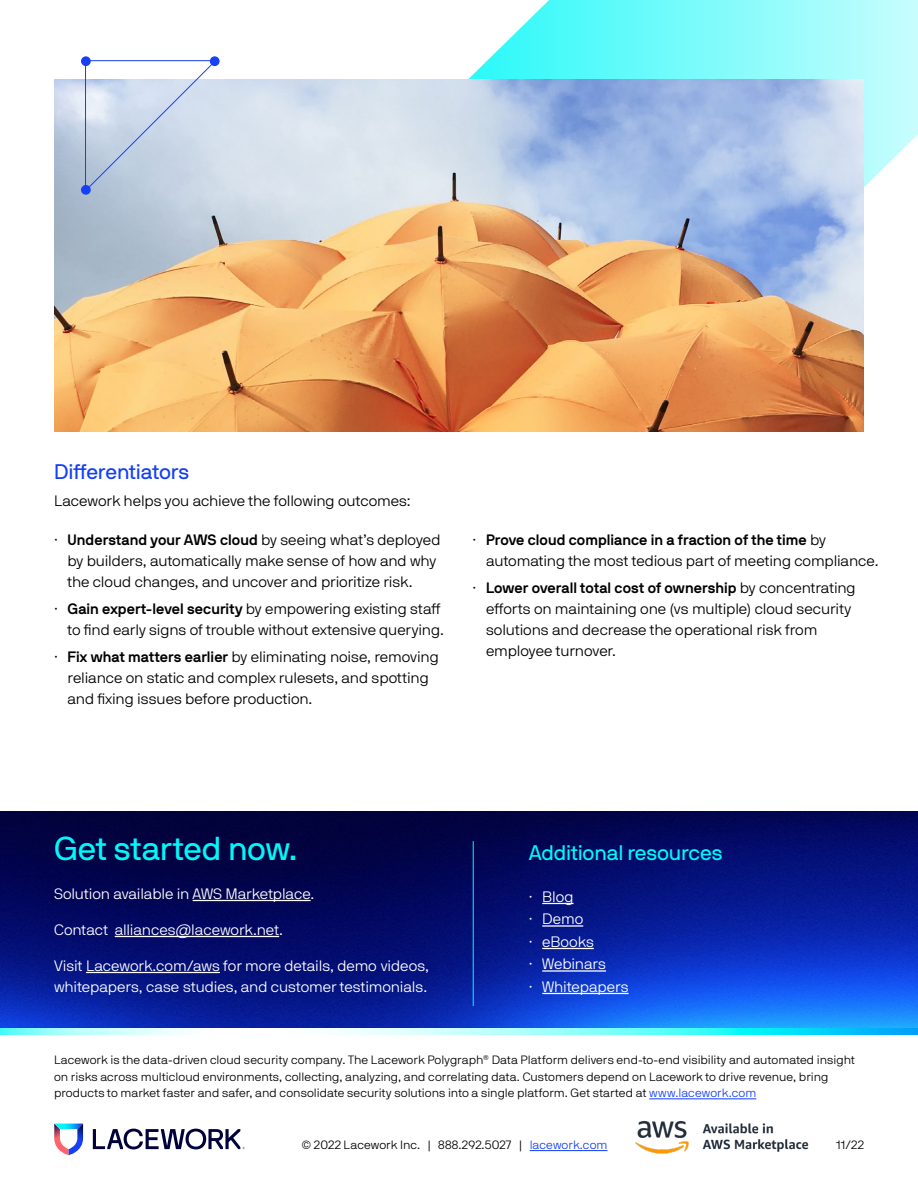
<style>
.page{position:relative;width:918px;height:1188px;background:#fff}
.page>*{position:absolute;margin:0;border:0;box-sizing:border-box;transform-origin:0 0}
.t1{font:33px "NB International Pro Reg";letter-spacing:-.005em;color:#00f8f8}
.Sidebar_-_Title{font:21px "NB International Pro Reg";letter-spacing:-.01em;color:#00f8f8}
.t2{font:21px "NB International Pro Reg";letter-spacing:-.01em;color:#1540f3}
.Body{font:15px/21px "NB International Pro Lig";letter-spacing:-.005em;color:#000}
.t3{font:15px/21px "NB International Pro Lig";letter-spacing:-.005em;color:#fff}
.Back_Page_Footer___B{font:12px/16.5px "NB International Pro Lig";letter-spacing:.005em;color:#000}
.s1{font-family:"NB International Pro Bol"}
.s2{color:#1540f3}
</style>
<div class="page">
<svg style="left:350px;top:0;width:568px;height:187px"></svg>
<img style="left:54px;top:80px;width:810px;height:352px">
<svg style="left:210px;top:56px;width:10px;height:10px"></svg>
<svg style="left:84px;top:60px;width:133px;height:132px;background:#cedaea"></svg>
<div style="left:81px;top:185px;width:10px;height:10px;background:#1540f3;border-radius:50%"></div>
<div style="left:81px;top:56px;width:10px;height:10px;background:#1540f3;border-radius:50%"></div>
<img style="left:0;top:812px;width:918px;height:223px">
<hr style="left:193px;top:900px;width:118px;height:1px;background:#fff">
<hr style="left:115px;top:936px;width:164px;height:1px;background:#fff">
<hr style="left:86px;top:972px;width:134px;height:1px;background:#fff">
<svg style="left:54px;top:1124px;width:29px;height:31px"></svg>
<svg style="left:93px;top:1129px;width:152px;height:20px"></svg>
<hr style="left:530px;top:1150px;width:78px;height:1px;background:#1540f3">
<hr style="left:649px;top:1098px;width:107px;height:1px;background:#1540f3">
<img style="left:635px;top:1120px;width:174px;height:34px">
<hr style="left:473px;top:841px;width:1px;height:165px;background:#00f8f8">
<hr style="left:542px;top:903px;width:32px;height:1px;background:#fff">
<hr style="left:542px;top:925px;width:41px;height:2px;background:#fff">
<hr style="left:542px;top:948px;width:52px;height:1px;background:#fff">
<hr style="left:542px;top:970px;width:64px;height:2px;background:#fff">
<hr style="left:542px;top:993px;width:87px;height:1px;background:#fff">
<h1 class="t2" style="left:54px;top:459px;width:137px">Differentiators</h1>
<p class="Body" style="left:54px;top:490px;width:358px">Lacework helps you achieve the following outcomes:</p>
<p class="Body" style="left:68px;top:529px;width:375px;text-indent:-14px">· <span class="s1">Understand your AWS cloud</span> by seeing what’s deployed by builders, automatically make sense of how and why the cloud changes, and uncover and prioritize risk.</p>
<p class="Body" style="left:54px;top:598px;width:391px;text-align:right">· <span class="s1">Gain expert-level security</span> by empowering existing staff to find early signs of trouble without extensive querying.</p>
<p class="Body" style="left:68px;top:646px;width:373px;text-indent:-14px">· <span class="s1">Fix what matters earlier</span> by eliminating noise, removing reliance on static and complex rulesets, and spotting and fixing issues before production.</p>
<p class="Body" style="left:486px;top:529px;width:394px;text-indent:-14px">· <span class="s1">Prove cloud compliance in a fraction of the time</span> by automating the most tedious part of meeting compliance.</p>
<p class="Body" style="left:486px;top:577px;width:371px;text-indent:-14px">· <span class="s1">Lower overall total cost of ownership</span> by concentrating efforts on maintaining one (vs multiple) cloud security solutions and decrease the operational risk from employee turnover.</p>
<h1 class="t1" style="left:54px;top:829px;width:245px">Get started now.</h1>
<p class="t3" style="left:54px;top:883px;width:262px">Solution available in AWS Marketplace.</p>
<p class="t3" style="left:54px;top:919px;width:231px">Contact alliances@lacework.net.</p>
<p class="t3" style="left:54px;top:955px;width:377px">Visit Lacework.com/aws for more details, demo videos, whitepapers, case studies, and customer testimonials.</p>
<p class="Sidebar_-_Title" style="left:529px;top:840px;width:195px">Additional resources</p>
<p class="t3" style="left:529px;top:886px;width:46px">· Blog</p>
<p class="t3" style="left:529px;top:908px;width:56px">· Demo</p>
<p class="t3" style="left:529px;top:931px;width:67px">· eBooks</p>
<p class="t3" style="left:529px;top:953px;width:79px">· Webinars</p>
<p class="t3" style="left:529px;top:976px;width:101px">· Whitepapers</p>
<p class="Back_Page_Footer___B" style="left:54px;top:1052px;width:802px">Lacework is the data-driven cloud security company. The Lacework Polygraph<sup>®</sup> Data Platform delivers end-to-end visibility and automated insight on risks across multicloud environments, collecting, analyzing, and correlating data. Customers depend on Lacework to drive revenue, bring products to market faster and safer, and consolidate security solutions into a single platform. Get started at <span class="s2">www.lacework.com</span></p>
<p class="Back_Page_Footer___B" style="left:302px;top:1136px;width:307px">© 2022 Lacework Inc. | 888.292.5027 | <span class="s2">lacework.com</span></p>
<p class="Back_Page_Footer___B" style="left:836px;top:1136px;width:29px">11/22</p>
</div>
